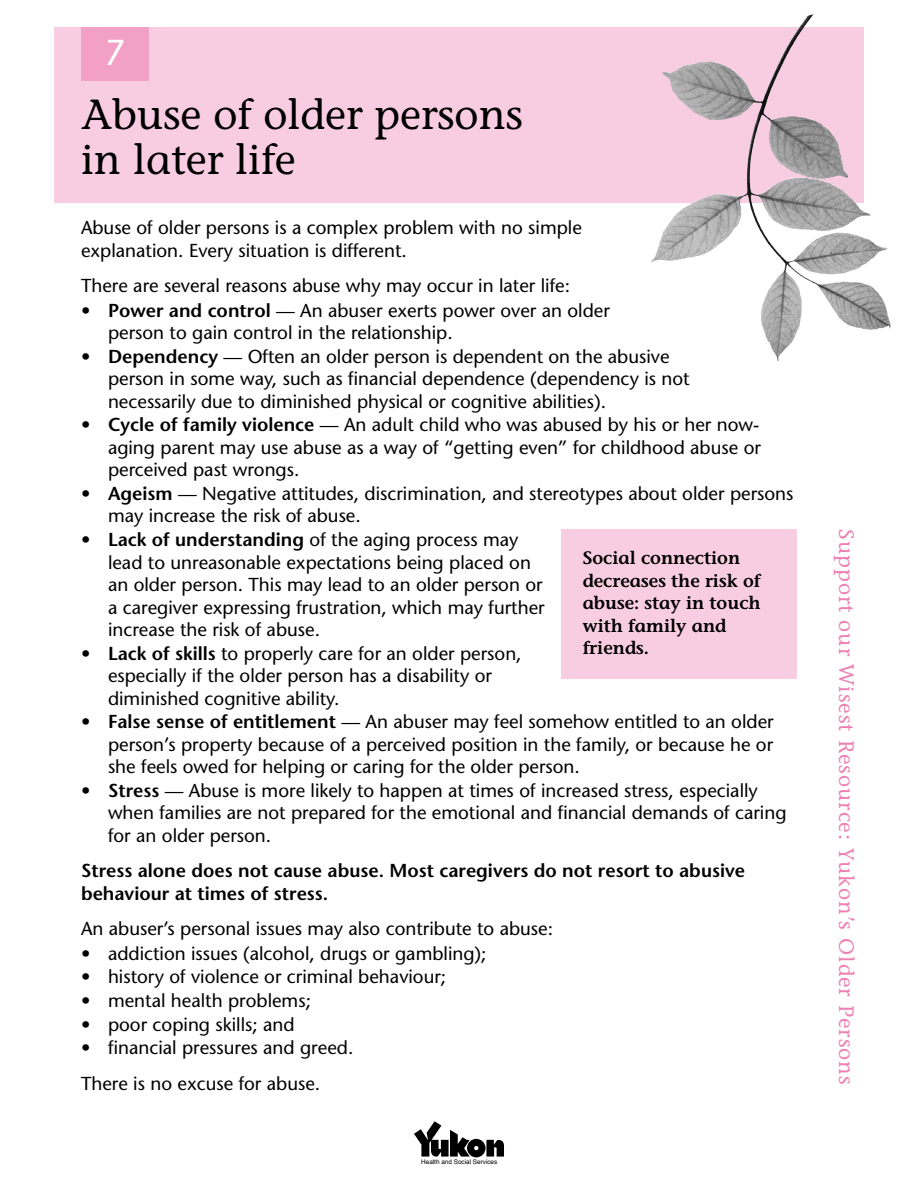
<style>
.page{position:relative;width:918px;height:1188px;background:#fff}
.page>*{position:absolute;margin:0;border:0;box-sizing:border-box;transform-origin:0 0}
.t1{font:42px/45px "Stone Informal";color:#000}
.t2{font:36px "Stone Sans";color:#fff}
.t3{font:21px "Stone Informal";letter-spacing:.05em;color:#ee80b3}
.t4{font:18.75px/22.5px "Stone Sans";color:#000}
.t5{font:600 18.75px/22.5px "Stone Sans";color:#000}
.t6{font:600 18px/22.5px "Stone Informal";color:#000}
.t7{font:6.45px "Helvetica";color:#000}
.s1{font-weight:600}
</style>
<div class="page">
<div style="left:54px;top:27px;width:810px;height:175px;background:#f8cce1"></div>
<svg style="left:414px;top:1121px;width:90px;height:36px"></svg>
<img style="left:651px;top:15px;width:160px;height:346px">
<div style="left:561px;top:529px;width:235px;height:150px;background:#f8cce1"></div>
<div style="left:81px;top:27px;width:67px;height:54px;background:#f2a0c6"></div>
<h2 class="t2" style="left:104px;top:31px;width:22px">7</h2>
<h1 class="t1" style="left:81px;top:92px;width:444px">Abuse of older persons in later life</h1>
<p class="t4" style="left:81px;top:216px;width:502px">Abuse of older persons is a complex problem with no simple explanation. Every situation is different.</p>
<p class="t4" style="left:81px;top:274px;width:491px">There are several reasons abuse why may occur in later life:</p>
<p class="t4" style="left:108px;top:299px;width:503px;text-indent:-27px">• <span class="s1">Power and control</span> — An abuser exerts power over an older person to gain control in the relationship.</p>
<p class="t4" style="left:108px;top:345px;width:583px;text-indent:-27px">• <span class="s1">Dependency</span> — Often an older person is dependent on the abusive person in some way, such as financial dependence (dependency is not necessarily due to diminished physical or cognitive abilities).</p>
<p class="t4" style="left:108px;top:414px;width:654px;text-align:justify;text-indent:-27px">• <span class="s1">Cycle of family violence</span> — An adult child who was abused by his or her now&shy;aging parent may use abuse as a way of “getting even” for childhood abuse or perceived past wrongs.</p>
<p class="t4" style="left:108px;top:482px;width:687px;text-indent:-27px">• <span class="s1">Ageism</span> — Negative attitudes, discrimination, and stereotypes about older persons may increase the risk of abuse.</p>
<p class="t4" style="left:108px;top:528px;width:438px;text-indent:-27px">• <span class="s1">Lack of understanding</span> of the aging process may lead to unreasonable expectations being placed on an older person. This may lead to an older person or a caregiver expressing frustration, which may further increase the risk of abuse.</p>
<p class="t4" style="left:108px;top:642px;width:415px;text-indent:-27px">• <span class="s1">Lack of skills</span> to properly care for an older person, especially if the older person has a disability or diminished cognitive ability.</p>
<p class="t4" style="left:108px;top:710px;width:667px;text-align:justify;text-indent:-27px">• <span class="s1">False sense of entitlement</span> — An abuser may feel somehow entitled to an older person’s property because of a perceived position in the family, or because he or she feels owed for helping or caring for the older person.</p>
<p class="t4" style="left:108px;top:779px;width:680px;text-indent:-27px">• <span class="s1">Stress</span> — Abuse is more likely to happen at times of increased stress, especially when families are not prepared for the emotional and financial demands of caring for an older person.</p>
<p class="t5" style="left:81px;top:859px;width:666px">Stress alone does not cause abuse. Most caregivers do not resort to abusive behaviour at times of stress.</p>
<p class="t4" style="left:81px;top:917px;width:474px">An abuser’s personal issues may also contribute to abuse:</p>
<p class="t4" style="left:81px;top:942px;width:407px">• addiction issues (alcohol, drugs or gambling);</p>
<p class="t4" style="left:81px;top:966px;width:367px">• history of violence or criminal behaviour;</p>
<p class="t4" style="left:81px;top:989px;width:232px">• mental health problems;</p>
<p class="t4" style="left:81px;top:1013px;width:215px">• poor coping skills; and</p>
<p class="t4" style="left:81px;top:1030px;width:274px;line-height:35.4px">• financial pressures and greed.<br>There is no excuse for abuse.</p>
<p class="t6" style="left:583px;top:547px;width:180px">Social connection decreases the risk of abuse: stay in touch with family and friends.</p>
<p class="t7" style="left:421px;top:1156px;width:78px">Health and Social Services</p>
<p class="t3" style="left:859px;top:529px;width:557px;rotate:90deg">Support our Wisest Resource: Yukon’s Older Persons</p>
</div>
